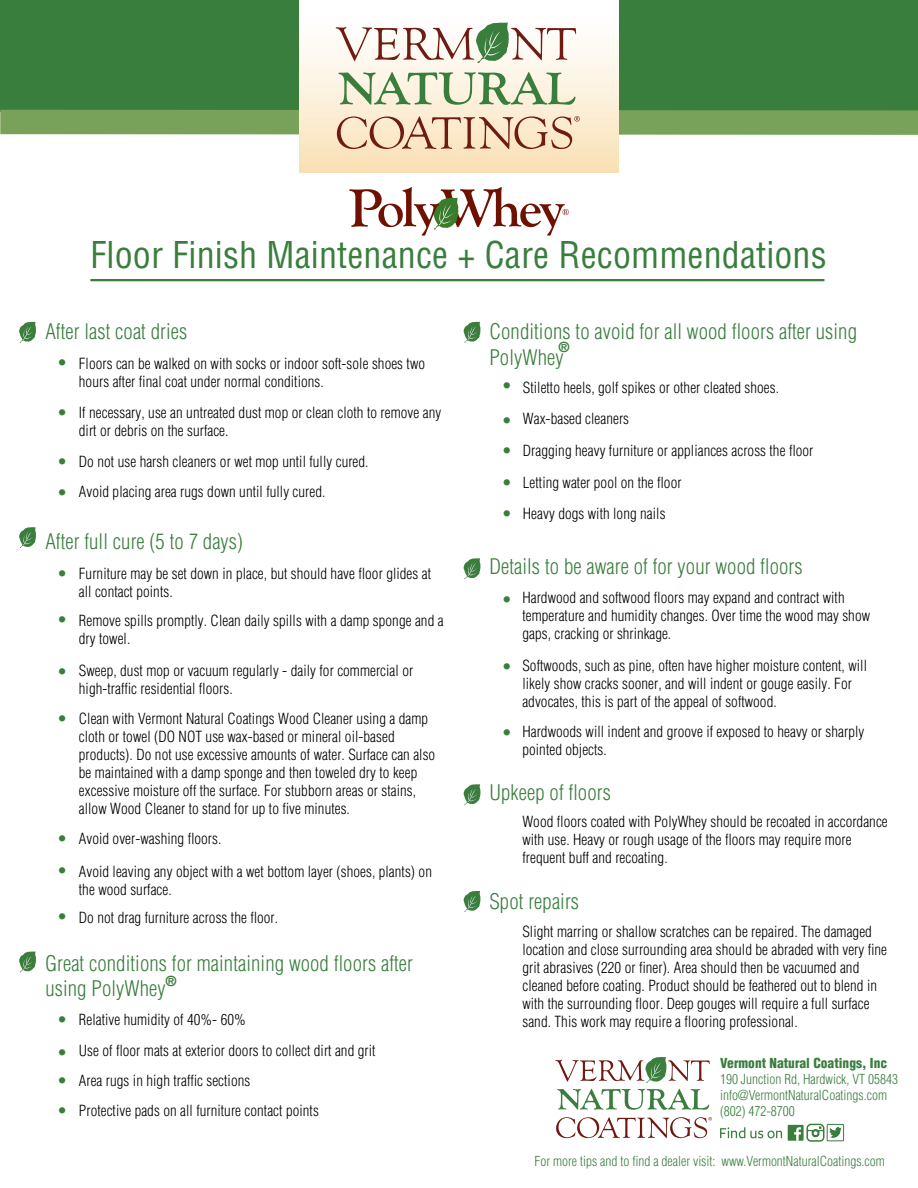
<style>
.page{position:relative;width:918px;height:1188px;background:#fff}
.page>*{position:absolute;margin:0;border:0;box-sizing:border-box;transform-origin:0 0}
.t1{font:condensed 36px "Helvetica LT Std";letter-spacing:.005em;color:#3a7e3e}
.t2{font:300 condensed 21px/25.2px "Helvetica LT Std";letter-spacing:.005em;color:#3a7e3e}
.t3{font:condensed 20.4px "Helvetica LT Std";color:#3a7e3e}
.t4{font:300 condensed 15px/18px "Helvetica LT Std";letter-spacing:.005em;color:#000}
.t5{font:300 condensed 13.5px/16px "Helvetica LT Std";color:#3a7e3e}
.t6{font:900 condensed 13.5px "Helvetica LT Std";color:#3a7e3e}
.s1{font-weight:400;font-size:20.4px;color:#3a7e3e}
</style>
<div class="page">
<div style="left:0;top:0;width:918px;height:111px;background:#3a7e3e"></div>
<svg style="left:300px;top:0;width:318px;height:173px;background:#fcf2e1"></svg>
<svg style="left:336px;top:22px;width:240px;height:41px;background:#d6cdc1"></svg>
<svg style="left:0;top:72px;width:918px;height:77px"></svg>
<div style="left:827px;top:1124px;width:17px;height:17px;border:1px solid #3a7d3d"></div>
<svg style="left:830px;top:1128px;width:11px;height:10px"></svg>
<svg style="left:557px;top:1089px;width:152px;height:21px"></svg>
<svg style="left:555px;top:1057px;width:155px;height:26px"></svg>
<svg style="left:556px;top:1117px;width:156px;height:21px"></svg>
<svg style="left:720px;top:1127px;width:62px;height:11px"></svg>
<div style="left:788px;top:1125px;width:16px;height:16px;background:#3a7d3d"></div>
<svg style="left:794px;top:1124px;width:30px;height:18px"></svg>
<hr style="left:90px;top:279px;width:734px;height:2px;background:#3a7e3e">
<svg style="left:19px;top:322px;width:17px;height:21px"></svg>
<svg style="left:19px;top:527px;width:17px;height:21px"></svg>
<svg style="left:463px;top:558px;width:17px;height:21px"></svg>
<svg style="left:463px;top:784px;width:17px;height:21px"></svg>
<svg style="left:19px;top:951px;width:17px;height:21px"></svg>
<svg style="left:463px;top:322px;width:17px;height:21px"></svg>
<svg style="left:463px;top:891px;width:17px;height:21px"></svg>
<svg style="left:349px;top:187px;width:220px;height:49px"></svg>
<h1 class="t1" style="left:90px;top:232px;width:738px">Floor Finish Maintenance + Care Recommendations</h1>
<h2 class="t2" style="left:45px;top:319px;width:144px">After last coat dries</h2>
<h3 class="t3" style="left:59px;top:350px;width:8px">•</h3>
<p class="t4" style="left:79px;top:355px;width:348px">Floors can be walked on with socks or indoor soft-sole shoes two hours after final coat under normal conditions.</p>
<p class="t4" style="left:79px;top:403px;width:364px">If necessary, use an untreated dust mop or clean cloth to remove any dirt or debris on the surface.</p>
<h3 class="t3" style="left:59px;top:400px;width:8px">•</h3>
<p class="t4" style="left:59px;top:452px;width:311px"><span class="s1">•</span> Do not use harsh cleaners or wet mop until fully cured.</p>
<p class="t4" style="left:59px;top:483px;width:268px"><span class="s1">•</span> Avoid placing area rugs down until fully cured.</p>
<h2 class="t2" style="left:45px;top:528px;width:199px">After full cure (5 to 7 days)</h2>
<h3 class="t3" style="left:59px;top:561px;width:8px">•</h3>
<p class="t4" style="left:79px;top:564px;width:354px">Furniture may be set down in place, but should have floor glides at all contact points.</p>
<h3 class="t3" style="left:59px;top:606px;width:8px">•</h3>
<p class="t4" style="left:79px;top:611px;width:366px">Remove spills promptly. Clean daily spills with a damp sponge and a dry towel.</p>
<h3 class="t3" style="left:59px;top:659px;width:8px">•</h3>
<p class="t4" style="left:79px;top:661px;width:336px">Sweep, dust mop or vacuum regularly - daily for commercial or high-traffic residential floors.</p>
<h3 class="t3" style="left:59px;top:706px;width:8px">•</h3>
<p class="t4" style="left:79px;top:709px;width:358px">Clean with Vermont Natural Coatings Wood Cleaner using a damp cloth or towel (DO NOT use wax-based or mineral oil-based products). Do not use excessive amounts of water. Surface can also be maintained with a damp sponge and then toweled dry to keep excessive moisture off the surface. For stubborn areas or stains, allow Wood Cleaner to stand for up to five minutes.</p>
<p class="t4" style="left:79px;top:822px;width:355px;line-height:32.5px;text-indent:-20px"><span class="s1">•</span> Avoid over-washing floors.<br>Avoid leaving any object with a wet bottom layer (shoes, plants) on</p>
<p class="t4" style="left:79px;top:880px;width:94px">the wood surface.</p>
<h3 class="t3" style="left:59px;top:858px;width:8px">•</h3>
<p class="t4" style="left:59px;top:908px;width:221px"><span class="s1">•</span> Do not drag furniture across the floor.</p>
<h2 class="t2" style="left:45px;top:950px;width:369px">Great conditions for maintaining wood floors after using PolyWhey<sup>®</sup></h2>
<p class="t4" style="left:59px;top:1011px;width:189px"><span class="s1">•</span> Relative humidity of 40%- 60%</p>
<h3 class="t3" style="left:59px;top:1039px;width:8px">•</h3>
<p class="t4" style="left:79px;top:1041px;width:298px">Use of floor mats at exterior doors to collect dirt and grit</p>
<p class="t4" style="left:59px;top:1071px;width:193px"><span class="s1">•</span> Area rugs in high traffic sections</p>
<p class="t4" style="left:59px;top:1101px;width:262px"><span class="s1">•</span> Protective pads on all furniture contact points</p>
<h2 class="t2" style="left:489px;top:319px;width:369px">Conditions to avoid for all wood floors after using<br>PolyWhey</h2>
<p class="t6" style="left:558px;top:339px;width:13px">®</p>
<h3 class="t3" style="left:503px;top:373px;width:8px">•</h3>
<p class="t4" style="left:523px;top:378px;width:258px">Stiletto heels, golf spikes or other cleated shoes.</p>
<p class="t4" style="left:523px;top:410px;width:108px">Wax-based cleaners</p>
<h3 class="t3" style="left:503px;top:408px;width:8px">•</h3>
<p class="t4" style="left:503px;top:441px;width:311px"><span class="s1">•</span> Dragging heavy furniture or appliances across the floor</p>
<p class="t4" style="left:503px;top:473px;width:180px"><span class="s1">•</span> Letting water pool on the floor</p>
<p class="t4" style="left:503px;top:504px;width:164px"><span class="s1">•</span> Heavy dogs with long nails</p>
<h2 class="t2" style="left:489px;top:553px;width:315px">Details to be aware of for your wood floors</h2>
<h3 class="t3" style="left:503px;top:586px;width:8px">•</h3>
<p class="t4" style="left:522px;top:588px;width:349px">Hardwood and softwood floors may expand and contract with temperature and humidity changes. Over time the wood may show gaps, cracking or shrinkage.</p>
<h3 class="t3" style="left:503px;top:653px;width:8px">•</h3>
<p class="t4" style="left:522px;top:656px;width:346px">Softwoods, such as pine, often have higher moisture content, will likely show cracks sooner, and will indent or gouge easily. For advocates, this is part of the appeal of softwood.</p>
<h3 class="t3" style="left:503px;top:720px;width:8px">•</h3>
<p class="t4" style="left:522px;top:723px;width:343px">Hardwoods will indent and groove if exposed to heavy or sharply pointed objects.</p>
<h2 class="t2" style="left:489px;top:779px;width:123px">Upkeep of floors</h2>
<p class="t4" style="left:522px;top:813px;width:367px">Wood floors coated with PolyWhey should be recoated in accordance with use. Heavy or rough usage of the floors may require more frequent buff and recoating.</p>
<h2 class="t2" style="left:489px;top:888px;width:91px">Spot repairs</h2>
<p class="t4" style="left:522px;top:923px;width:366px">Slight marring or shallow scratches can be repaired. The damaged location and close surrounding area should be abraded with very fine grit abrasives (220 or finer). Area should then be vacuumed and cleaned before coating. Product should be feathered out to blend in with the surrounding floor. Deep gouges will require a full surface sand. This work may require a flooring professional.</p>
<p class="t6" style="left:720px;top:1055px;width:169px">Vermont Natural Coatings, Inc</p>
<p class="t5" style="left:720px;top:1071px;width:180px">190 Junction Rd, Hardwick, VT 05843 info@VermontNaturalCoatings.com (802) 472-8700</p>
<p class="t5" style="left:534px;top:1153px;width:352px">For more tips and to find a dealer visit: www.VermontNaturalCoatings.com</p>
</div>
